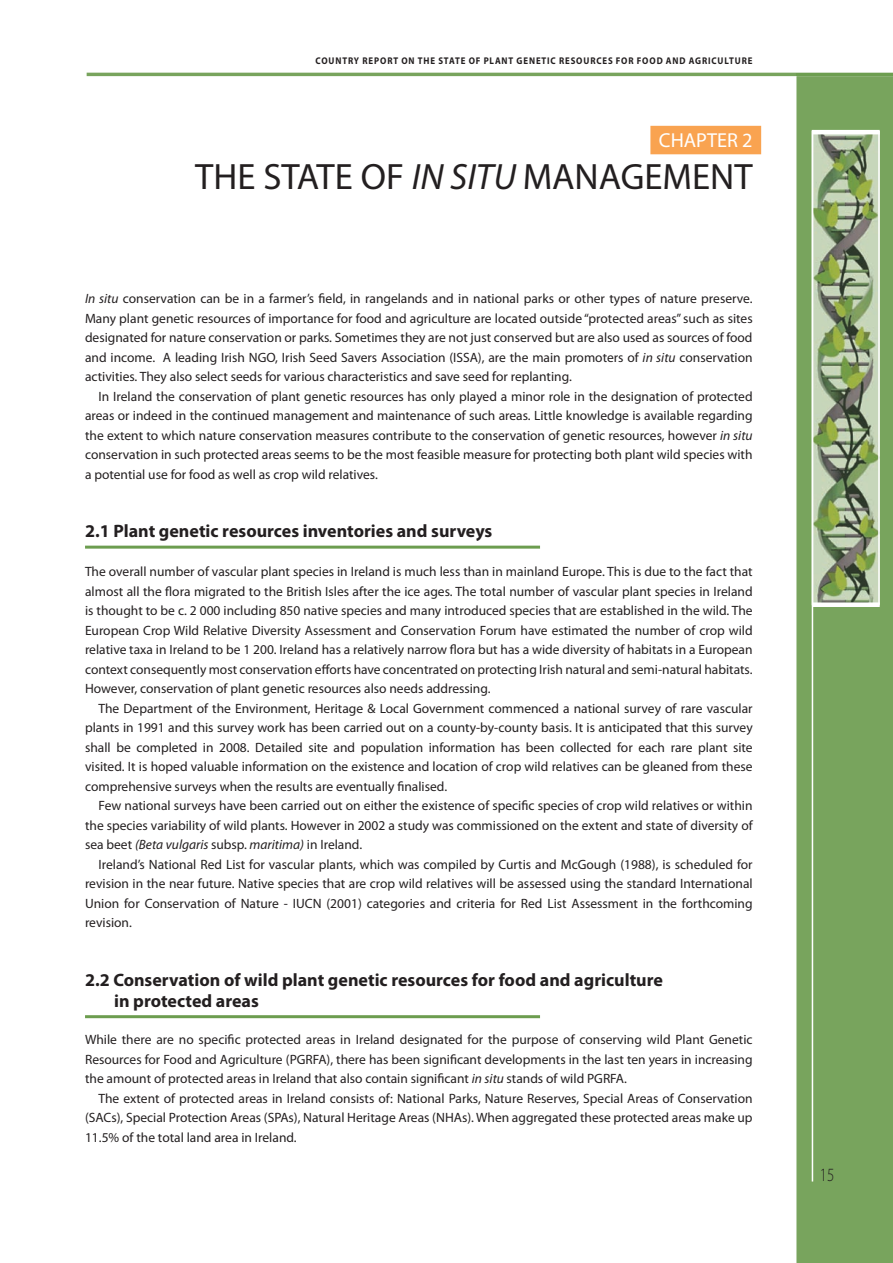
<style>
.page{position:relative;width:893px;height:1263px;background:#fff}
.page>*{position:absolute;margin:0;border:0;box-sizing:border-box;transform-origin:0 0}
.t1{font:36.75px "Myriad Pro";color:#231f20}
.t2{font:20.25px "Myriad Pro";color:#fff}
.t3{font:300 18.75px "Myriad Pro";color:#231f20;scale:.8 1}
.t4{font:700 18px/21px "Myriad Pro";color:#231f20}
.t5{font:13.5px/19.5px "Myriad Pro";color:#231f20;text-align:justify}
.t6{font:700 9.75px "Myriad Pro";letter-spacing:.1em;color:#231f20;scale:.9 1}
.s1{font-style:italic}
</style>
<div class="page">
<div style="left:796px;top:76px;width:97px;height:1187px;background:#78a45d"></div>
<img style="left:814px;top:134px;width:64px;height:468px">
<div style="left:812px;top:131px;width:68px;height:474px;border:1px solid #fff"></div>
<div style="left:813px;top:602px;width:67px;height:5px;background:#fff"></div>
<hr style="left:813px;top:130px;width:67px;height:4px;background:#fff">
<hr style="left:87px;top:73px;width:806px;height:3px;background:#78a45d">
<hr style="left:796px;top:74px;width:97px;height:2px;background:#6d9e50">
<hr style="left:812px;top:130px;width:1px;height:1051px;background:#fff">
<div style="left:650px;top:126px;width:111px;height:28px;background:#f9a350"></div>
<hr style="left:85px;top:546px;width:455px;height:3px;background:#6c9d4f">
<hr style="left:85px;top:1015px;width:455px;height:3px;background:#6c9d4f">
<p class="t6" style="left:315px;top:55px;width:487px">COUNTRY REPORT ON THE STATE OF PLANT GENETIC RESOURCES FOR FOOD AND AGRICULTURE</p>
<h2 class="t2" style="left:659px;top:128px;width:95px">CHAPTER 2</h2>
<h1 class="t1" style="left:195px;top:154px;width:559px">THE STATE OF <span class="s1">IN SITU</span> MANAGEMENT</h1>
<p class="t5" style="left:85px;top:289px;width:669px"><span class="s1">In situ</span> conservation can be in a farmer’s field, in rangelands and in national parks or other types of nature preserve.<br>Many plant genetic resources of importance for food and agriculture are located outside “protected areas” such as sites designated for nature conservation or parks. Sometimes they are not just conserved but are also used as sources of food and income. A leading Irish NGO, Irish Seed Savers Association (ISSA), are the main promoters of <span class="s1">in situ</span> conservation activities. They also select seeds for various characteristics and save seed for replanting.</p>
<p class="t5" style="left:85px;top:386px;width:669px;text-indent:14px">In Ireland the conservation of plant genetic resources has only played a minor role in the designation of protected areas or indeed in the continued management and maintenance of such areas. Little knowledge is available regarding the extent to which nature conservation measures contribute to the conservation of genetic resources, however <span class="s1">in situ </span>conservation in such protected areas seems to be the most feasible measure for protecting both plant wild species with a potential use for food as well as crop wild relatives.</p>
<h3 class="t4" style="left:85px;top:520px;width:409px">2.1 Plant genetic resources inventories and surveys</h3>
<p class="t5" style="left:85px;top:562px;width:669px">The overall number of vascular plant species in Ireland is much less than in mainland Europe. This is due to the fact that almost all the flora migrated to the British Isles after the ice ages. The total number of vascular plant species in Ireland is thought to be c. 2 000 including 850 native species and many introduced species that are established in the wild. The European Crop Wild Relative Diversity Assessment and Conservation Forum have estimated the number of crop wild relative taxa in Ireland to be 1 200. Ireland has a relatively narrow flora but has a wide diversity of habitats in a European context consequently most conservation efforts have concentrated on protecting Irish natural and semi-natural habitats.<br>However, conservation of plant genetic resources also needs addressing.</p>
<p class="t5" style="left:85px;top:698px;width:669px;text-indent:14px">The Department of the Environment, Heritage &amp; Local Government commenced a national survey of rare vascular plants in 1991 and this survey work has been carried out on a county-by-county basis. It is anticipated that this survey shall be completed in 2008. Detailed site and population information has been collected for each rare plant site visited. It is hoped valuable information on the existence and location of crop wild relatives can be gleaned from these comprehensive surveys when the results are eventually finalised.</p>
<p class="t5" style="left:85px;top:795px;width:669px;text-indent:14px">Few national surveys have been carried out on either the existence of specific species of crop wild relatives or within the species variability of wild plants. However in 2002 a study was commissioned on the extent and state of diversity of sea beet <span class="s1">(Beta vulgaris</span> subsp. <span class="s1">maritima)</span> in Ireland.</p>
<p class="t5" style="left:85px;top:854px;width:669px;text-indent:14px">Ireland’s National Red List for vascular plants, which was compiled by Curtis and McGough (1988), is scheduled for revision in the near future. Native species that are crop wild relatives will be assessed using the standard International Union for Conservation of Nature - IUCN (2001) categories and criteria for Red List Assessment in the forthcoming revision.</p>
<h3 class="t4" style="left:114px;top:968px;width:550px;text-indent:-29px">2.2 Conservation of wild plant genetic resources for food and agriculture in protected areas</h3>
<p class="t5" style="left:85px;top:1030px;width:669px">While there are no specific protected areas in Ireland designated for the purpose of conserving wild Plant Genetic Resources for Food and Agriculture (PGRFA), there has been significant developments in the last ten years in increasing the amount of protected areas in Ireland that also contain significant <span class="s1">in situ</span> stands of wild PGRFA.</p>
<p class="t5" style="left:85px;top:1088px;width:669px;text-indent:14px">The extent of protected areas in Ireland consists of: National Parks, Nature Reserves, Special Areas of Conservation (SACs), Special Protection Areas (SPAs), Natural Heritage Areas (NHAs). When aggregated these protected areas make up 11.5% of the total land area in Ireland.</p>
<h3 class="t3" style="left:820px;top:1163px;width:20px">15</h3>
</div>
